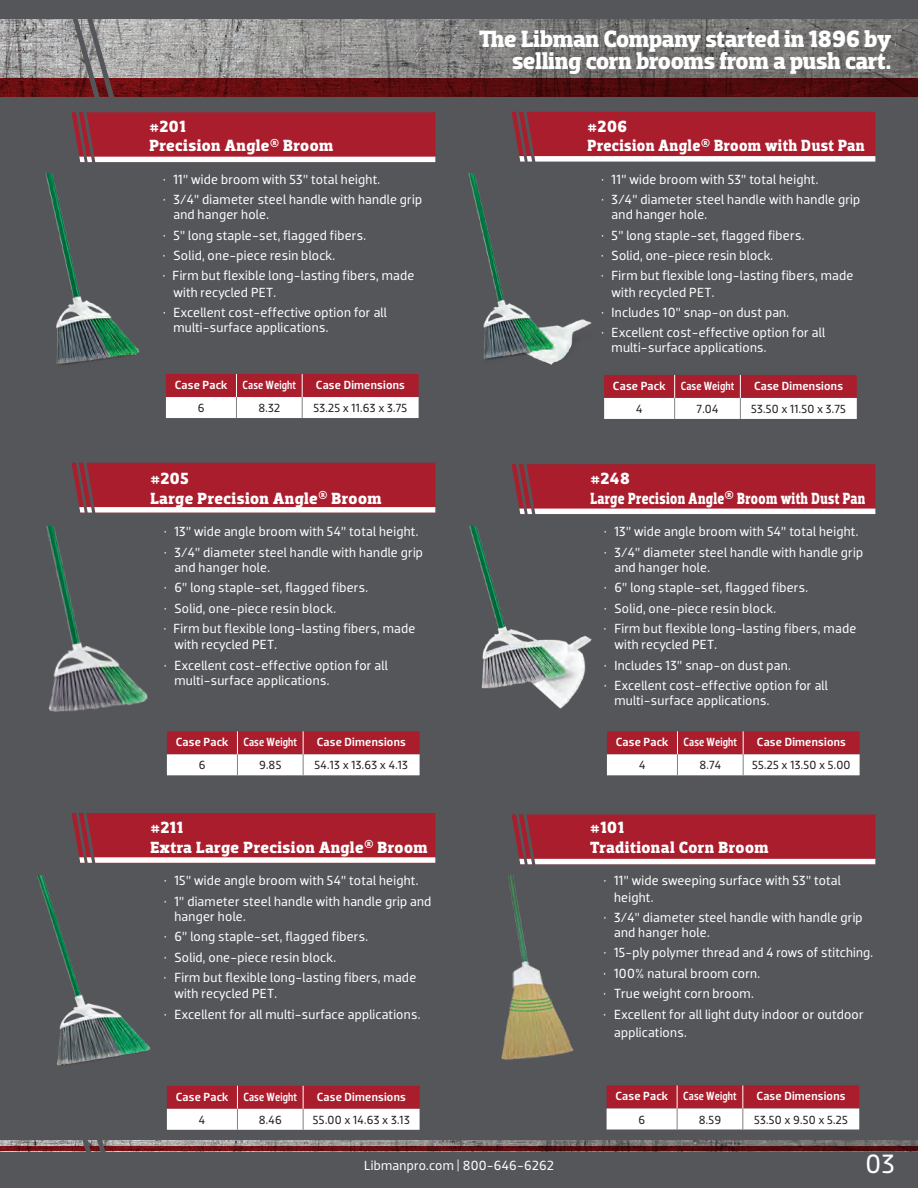
<style>
.page{position:relative;width:918px;height:1188px;background:#54565a}
.page>*{position:absolute;margin:0;border:0;box-sizing:border-box;transform-origin:0 0}
.t1{font:27px "Dobra";color:#fff}
.t2{font:700 24px/22.8px "Dobra Slab";letter-spacing:-.015em;color:#fff;text-align:right}
.t3{font:700 16.5px/19.8px "Dobra Slab";letter-spacing:.025em;color:#fff}
.t4{font:13.5px/15px "Dobra";letter-spacing:.02em;color:#fff}
.t5{font:500 12px "Dobra";letter-spacing:.02em;color:#fff}
.t6{font:12px "Dobra";letter-spacing:.02em;color:#231f20}
</style>
<div class="page">
<img style="left:0;top:1140px;width:918px;height:6px">
<svg style="left:0;top:1146px;width:918px;height:5px;background:#5b0c0e"></svg>
<img style="left:0;top:19px;width:918px;height:59px">
<svg style="left:0;top:78px;width:918px;height:19px;background:#570c0e"></svg>
<svg style="left:72px;top:1140px;width:44px;height:12px"></svg>
<svg style="left:512px;top:112px;width:363px;height:50px;background:#b03644"></svg>
<svg style="left:512px;top:464px;width:363px;height:50px;background:#b03644"></svg>
<svg style="left:512px;top:814px;width:363px;height:50px;background:#af3543"></svg>
<svg style="left:72px;top:463px;width:363px;height:50px;background:#b03644"></svg>
<svg style="left:72px;top:813px;width:363px;height:50px;background:#b03644"></svg>
<svg style="left:72px;top:112px;width:363px;height:50px;background:#af3644"></svg>
<svg style="left:72px;top:19px;width:44px;height:78px"></svg>
<img style="left:46px;top:526px;width:102px;height:186px">
<svg style="left:167px;top:731px;width:253px;height:44px;background:#d08890"></svg>
<img style="left:37px;top:875px;width:114px;height:191px">
<svg style="left:167px;top:1086px;width:253px;height:44px;background:#d18991"></svg>
<img style="left:501px;top:875px;width:73px;height:185px">
<svg style="left:607px;top:1085px;width:252px;height:45px;background:#cf8890"></svg>
<img style="left:469px;top:526px;width:123px;height:183px">
<svg style="left:607px;top:731px;width:253px;height:44px;background:#d08890"></svg>
<img style="left:468px;top:174px;width:124px;height:191px">
<svg style="left:604px;top:375px;width:253px;height:44px;background:#d28991"></svg>
<img style="left:46px;top:174px;width:94px;height:191px">
<svg style="left:166px;top:374px;width:253px;height:44px;background:#d28991"></svg>
<p class="t3" style="left:149px;top:116px;width:185px">#201<br>Precision Angle<sup>®</sup> Broom</p>
<p class="t4" style="left:163px;top:172px;width:219px">• 11” wide broom with 53” total height.</p>
<p class="t4" style="left:173px;top:192px;width:250px;text-indent:-10px">• 3/4” diameter steel handle with handle grip and hanger hole.</p>
<p class="t4" style="left:163px;top:228px;width:204px">• 5” long staple-set, flagged fibers.</p>
<p class="t4" style="left:163px;top:248px;width:174px">• Solid, one-piece resin block.</p>
<p class="t4" style="left:173px;top:268px;width:243px;line-height:16.2px;text-indent:-11px">• Firm but flexible long-lasting fibers, made with recycled PET.</p>
<p class="t4" style="left:173px;top:305px;width:215px;text-indent:-10px">• Excellent cost-effective option for all multi-surface applications.</p>
<p class="t5" style="left:175px;top:378px;width:123px">Case Pack Case Weight</p>
<p class="t5" style="left:316px;top:378px;width:91px">Case Dimensions</p>
<p class="t6" style="left:198px;top:401px;width:8px">6</p>
<p class="t6" style="left:258px;top:401px;width:23px">8.32</p>
<p class="t6" style="left:313px;top:401px;width:95px">53.25 x 11.63 x 3.75</p>
<p class="t3" style="left:150px;top:469px;width:233px">#205<br>Large Precision Angle<sup>®</sup> Broom</p>
<p class="t4" style="left:164px;top:524px;width:256px">• 13” wide angle broom with 54” total height.</p>
<p class="t4" style="left:174px;top:545px;width:250px;text-indent:-10px">• 3/4” diameter steel handle with handle grip and hanger hole.</p>
<p class="t4" style="left:164px;top:580px;width:206px">• 6” long staple-set, flagged fibers.</p>
<p class="t4" style="left:164px;top:601px;width:173px">• Solid, one-piece resin block.</p>
<p class="t4" style="left:174px;top:620px;width:243px;line-height:16.2px;text-indent:-11px">• Firm but flexible long-lasting fibers, made with recycled PET.</p>
<p class="t4" style="left:174px;top:658px;width:215px;text-indent:-10px">• Excellent cost-effective option for all multi-surface applications.</p>
<p class="t5" style="left:176px;top:735px;width:123px">Case Pack Case Weight</p>
<p class="t5" style="left:317px;top:735px;width:91px">Case Dimensions</p>
<p class="t6" style="left:199px;top:758px;width:8px">6</p>
<p class="t6" style="left:259px;top:758px;width:24px">9.85</p>
<p class="t6" style="left:315px;top:758px;width:95px">54.13 x 13.63 x 4.13</p>
<p class="t3" style="left:150px;top:818px;width:279px">#211<br>Extra Large Precision Angle<sup>®</sup> Broom</p>
<p class="t4" style="left:164px;top:873px;width:256px">• 15” wide angle broom with 54” total height.</p>
<p class="t4" style="left:174px;top:894px;width:259px;text-indent:-10px">• 1” diameter steel handle with handle grip and hanger hole.</p>
<p class="t4" style="left:164px;top:929px;width:206px">• 6” long staple-set, flagged fibers.</p>
<p class="t4" style="left:164px;top:950px;width:173px">• Solid, one-piece resin block.</p>
<p class="t4" style="left:174px;top:969px;width:243px;line-height:16.2px;text-indent:-11px">• Firm but flexible long-lasting fibers, made with recycled PET.</p>
<p class="t4" style="left:164px;top:1007px;width:258px">• Excellent for all multi-surface applications.</p>
<p class="t5" style="left:176px;top:1090px;width:123px">Case Pack Case Weight</p>
<p class="t5" style="left:317px;top:1090px;width:91px">Case Dimensions</p>
<p class="t6" style="left:199px;top:1113px;width:8px">4</p>
<p class="t6" style="left:259px;top:1113px;width:25px">8.46</p>
<p class="t6" style="left:313px;top:1113px;width:98px">55.00 x 14.63 x 3.13</p>
<h2 class="t2" style="left:479px;top:27px;width:414px">The Libman Company started in 1896 by selling corn brooms from a push cart.</h2>
<p class="t3" style="left:588px;top:116px;width:279px">#206<br>Precision Angle<sup>®</sup> Broom with Dust Pan</p>
<p class="t4" style="left:601px;top:172px;width:219px">• 11” wide broom with 53” total height.</p>
<p class="t4" style="left:612px;top:192px;width:250px;text-indent:-10px">• 3/4” diameter steel handle with handle grip and hanger hole.</p>
<p class="t4" style="left:601px;top:228px;width:204px">• 5” long staple-set, flagged fibers.</p>
<p class="t4" style="left:601px;top:248px;width:174px">• Solid, one-piece resin block.</p>
<p class="t4" style="left:612px;top:268px;width:243px;line-height:16.2px;text-indent:-11px">• Firm but flexible long-lasting fibers, made with recycled PET.</p>
<p class="t4" style="left:601px;top:305px;width:189px">• Includes 10” snap-on dust pan.</p>
<p class="t4" style="left:612px;top:325px;width:215px;text-indent:-10px">• Excellent cost-effective option for all multi-surface applications.</p>
<p class="t5" style="left:613px;top:379px;width:123px">Case Pack Case Weight</p>
<p class="t5" style="left:754px;top:379px;width:91px">Case Dimensions</p>
<p class="t6" style="left:636px;top:402px;width:8px">4</p>
<p class="t6" style="left:697px;top:402px;width:23px">7.04</p>
<p class="t6" style="left:751px;top:402px;width:97px">53.50 x 11.50 x 3.75</p>
<p class="t3" style="left:590px;top:469px;width:277px">#248<br>Large Precision Angle<sup>®</sup> Broom with Dust Pan</p>
<p class="t4" style="left:604px;top:524px;width:256px">• 13” wide angle broom with 54” total height.</p>
<p class="t4" style="left:614px;top:545px;width:250px;text-indent:-10px">• 3/4” diameter steel handle with handle grip and hanger hole.</p>
<p class="t4" style="left:604px;top:580px;width:206px">• 6” long staple-set, flagged fibers.</p>
<p class="t4" style="left:604px;top:601px;width:173px">• Solid, one-piece resin block.</p>
<p class="t4" style="left:614px;top:620px;width:243px;line-height:16.2px;text-indent:-11px">• Firm but flexible long-lasting fibers, made with recycled PET.</p>
<p class="t4" style="left:604px;top:658px;width:188px">• Includes 13” snap-on dust pan.</p>
<p class="t4" style="left:614px;top:678px;width:215px;text-indent:-10px">• Excellent cost-effective option for all multi-surface applications.</p>
<p class="t5" style="left:616px;top:735px;width:123px">Case Pack Case Weight</p>
<p class="t5" style="left:757px;top:735px;width:91px">Case Dimensions</p>
<p class="t6" style="left:639px;top:758px;width:8px">4</p>
<p class="t6" style="left:699px;top:758px;width:23px">8.74</p>
<p class="t6" style="left:752px;top:758px;width:100px">55.25 x 13.50 x 5.00</p>
<p class="t3" style="left:590px;top:818px;width:180px">#101<br>Traditional Corn Broom</p>
<p class="t4" style="left:614px;top:873px;width:228px;line-height:16.2px;text-indent:-10px">• 11” wide sweeping surface with 53” total height.</p>
<p class="t4" style="left:614px;top:910px;width:250px;text-indent:-10px">• 3/4” diameter steel handle with handle grip and hanger hole.</p>
<p class="t4" style="left:604px;top:945px;width:271px">• 15-ply polymer thread and 4 rows of stitching.</p>
<p class="t4" style="left:604px;top:966px;width:158px">• 100% natural broom corn.</p>
<p class="t4" style="left:604px;top:986px;width:152px">• True weight corn broom.</p>
<p class="t4" style="left:614px;top:1005px;width:251px;line-height:18px;text-indent:-11px">• Excellent for all light duty indoor or outdoor applications.</p>
<p class="t5" style="left:615px;top:1089px;width:123px">Case Pack Case Weight</p>
<p class="t5" style="left:757px;top:1089px;width:91px">Case Dimensions</p>
<p class="t6" style="left:638px;top:1112px;width:8px">6</p>
<p class="t6" style="left:699px;top:1112px;width:24px">8.59</p>
<p class="t6" style="left:754px;top:1112px;width:95px">53.50 x 9.50 x 5.25</p>
<p class="t4" style="left:364px;top:1157px;width:191px">Libmanpro.com | 800-646-6262</p>
<h1 class="t1" style="left:866px;top:1148px;width:31px">03</h1>
</div>
